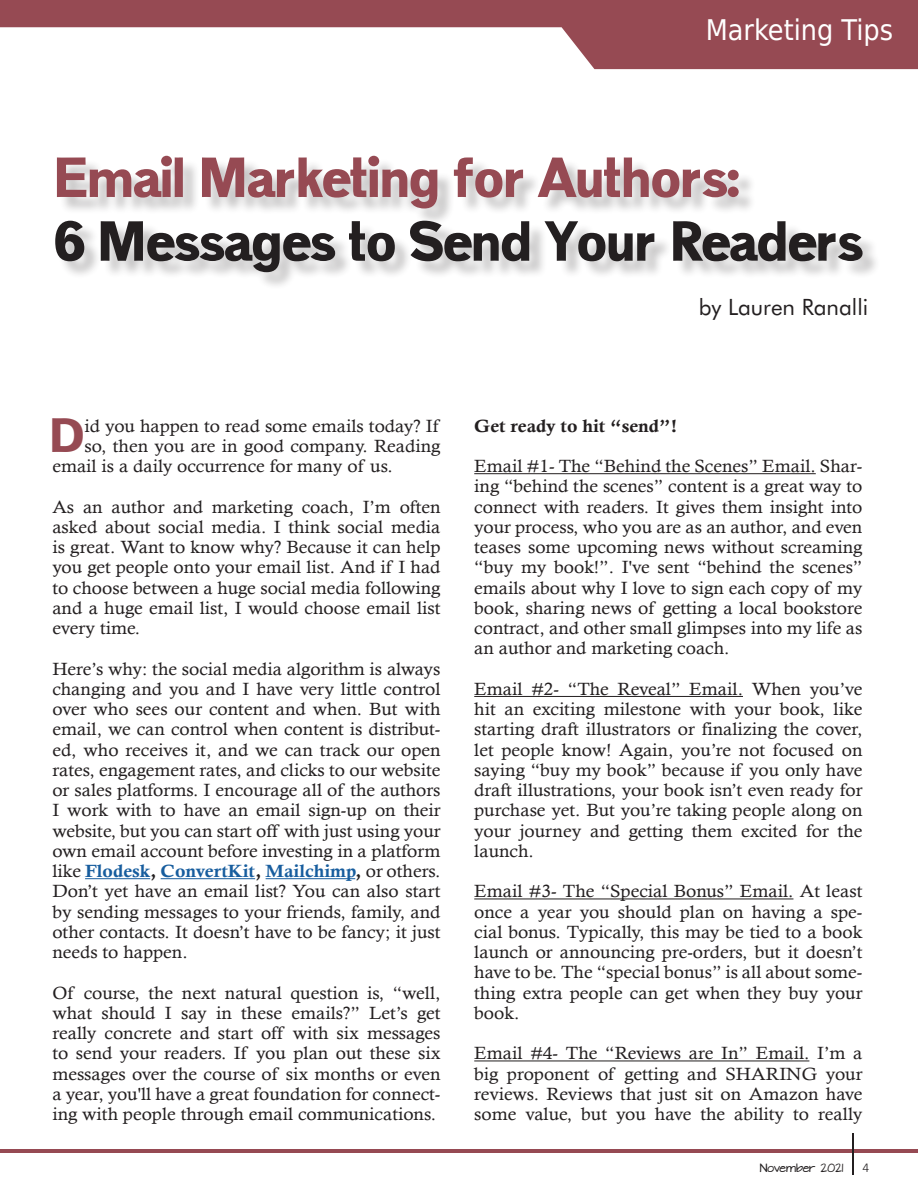
<style>
.page{position:relative;width:918px;height:1188px;background:#fff}
.page>*{position:absolute;margin:0;border:0;box-sizing:border-box;transform-origin:0 0}
.At_Presstime_Paragra{font:54px "Maximum Impact";color:#231f20}
.At_Presstime_Paragra-2{font:54px "Maximum Impact";color:#964a53}
.t1{font:46.05px "Maximum Impact";color:#964a53;scale:1.07 1}
.t2{font:28.5px "DejaVu Sans Condensed";color:#fff}
.t3{font:22.5px "Futura BT";color:#231f20}
.t4{font:17.7px/20.2px "Calisto";color:#231f20;text-align:justify;scale:1.07 1}
.t5{font:17.7px "Calis MT Bol";color:#231f20;scale:1.07 1}
.t6{font:300 13.5px "Calibri";color:#231f20}
.t7{font:10.2px "Architects Daughter";color:#231f20}
.s1{font-family:"Calis MT Bol";color:#175d9e}
.s2{font-family:"Calis MT Bol"}
</style>
<div class="page">
<hr style="left:0;top:1149px;width:918px;height:4px;background:#964a53">
<hr style="left:852px;top:1133px;width:2px;height:42px;background:#231f20">
<svg style="left:0;top:0;width:918px;height:69px;fill:#964a53"></svg>
<hr style="left:85px;top:878px;width:65px;height:1px;background:#175d9e">
<hr style="left:161px;top:878px;width:94px;height:1px;background:#175d9e">
<hr style="left:266px;top:878px;width:89px;height:1px;background:#175d9e">
<hr style="left:474px;top:473px;width:342px;height:1px;background:#231f20">
<hr style="left:474px;top:696px;width:269px;height:1px;background:#231f20">
<hr style="left:474px;top:899px;width:319px;height:1px;background:#231f20">
<hr style="left:474px;top:1061px;width:335px;height:1px;background:#231f20">
<div style="left:58px;top:158px;width:823px;height:133px;background:#231f20;opacity:.25"></div>
<p class="t2" style="left:706px;top:7px;width:189px">Marketing Tips</p>
<p class="At_Presstime_Paragra-2" style="left:54px;top:144px;width:687px">Email Marketing for Authors:</p>
<p class="At_Presstime_Paragra" style="left:54px;top:208px;width:810px">6 Messages to Send Your Readers</p>
<p class="t3" style="left:699px;top:293px;width:171px">by Lauren Ranalli</p>
<p class="t1" style="left:50px;top:407px;width:34px">D</p>
<p class="t4" style="left:84px;top:415px;width:332px">id you happen to read some emails today? If</p>
<p class="t4" style="left:84px;top:436px;width:334px">so, then you are in good company. Reading</p>
<p class="t4" style="left:52px;top:456px;width:320px">email is a daily occurrence for many of us.</p>
<p class="t4" style="left:52px;top:496px;width:364px">As an author and marketing coach, I’m often asked about social media. I think social media is great. Want to know why? Because it can help you get people onto your email list. And if I had to choose between a huge social media following and a huge email list, I would choose email list every time.</p>
<p class="t4" style="left:52px;top:658px;width:364px">Here’s why: the social media algorithm is always changing and you and I have very little control over who sees our content and when. But with email, we can control when content is distribut&shy;ed, who receives it, and we can track our open rates, engagement rates, and clicks to our website or sales platforms. I encourage all of the authors I work with to have an email sign-up on their website, but you can start off with just using your own email account before investing in a platform like <span class="s1">Flodesk</span><span class="s2">,</span> <span class="s1">ConvertKit</span><span class="s2">,</span> <span class="s1">Mailchimp</span><span class="s2">,</span> or others.<br>Don’t yet have an email list? You can also start by sending messages to your friends, family, and other contacts. It doesn’t have to be fancy; it just needs to happen.</p>
<p class="t4" style="left:52px;top:982px;width:364px">Of course, the next natural question is, “well, what should I say in these emails?” Let’s get really concrete and start off with six messages to send your readers. If you plan out these six messages over the course of six months or even a year, you'll have a great foundation for connect&shy;ing with people through email communications.</p>
<p class="t5" style="left:474px;top:415px;width:191px">Get ready to hit “send”!</p>
<p class="t4" style="left:474px;top:456px;width:364px">Email #1- The “Behind the Scenes” Email. Shar&shy;ing “behind the scenes” content is a great way to connect with readers. It gives them insight into your process, who you are as an author, and even teases some upcoming news without screaming “buy my book!”. I've sent “behind the scenes” emails about why I love to sign each copy of my book, sharing news of getting a local bookstore contract, and other small glimpses into my life as an author and marketing coach.</p>
<p class="t4" style="left:474px;top:679px;width:364px">Email #2- “The Reveal” Email. When you’ve hit an exciting milestone with your book, like starting draft illustrators or finalizing the cover, let people know! Again, you’re not focused on saying “buy my book” because if you only have draft illustrations, your book isn’t even ready for purchase yet. But you’re taking people along on your journey and getting them excited for the launch.</p>
<p class="t4" style="left:474px;top:881px;width:364px">Email #3- The “Special Bonus” Email. At least once a year you should plan on having a spe&shy;cial bonus. Typically, this may be tied to a book launch or announcing pre-orders, but it doesn’t have to be. The “special bonus” is all about some&shy;thing extra people can get when they buy your book.</p>
<p class="t4" style="left:474px;top:1043px;width:364px">Email #4- The “Reviews are In” Email. I’m a big proponent of getting and SHARING your reviews. Reviews that just sit on Amazon have some value, but you have the ability to really</p>
<p class="t7" style="left:760px;top:1161px;width:85px">November 2021</p>
<p class="t6" style="left:862px;top:1159px;width:8px">4</p>
</div>
